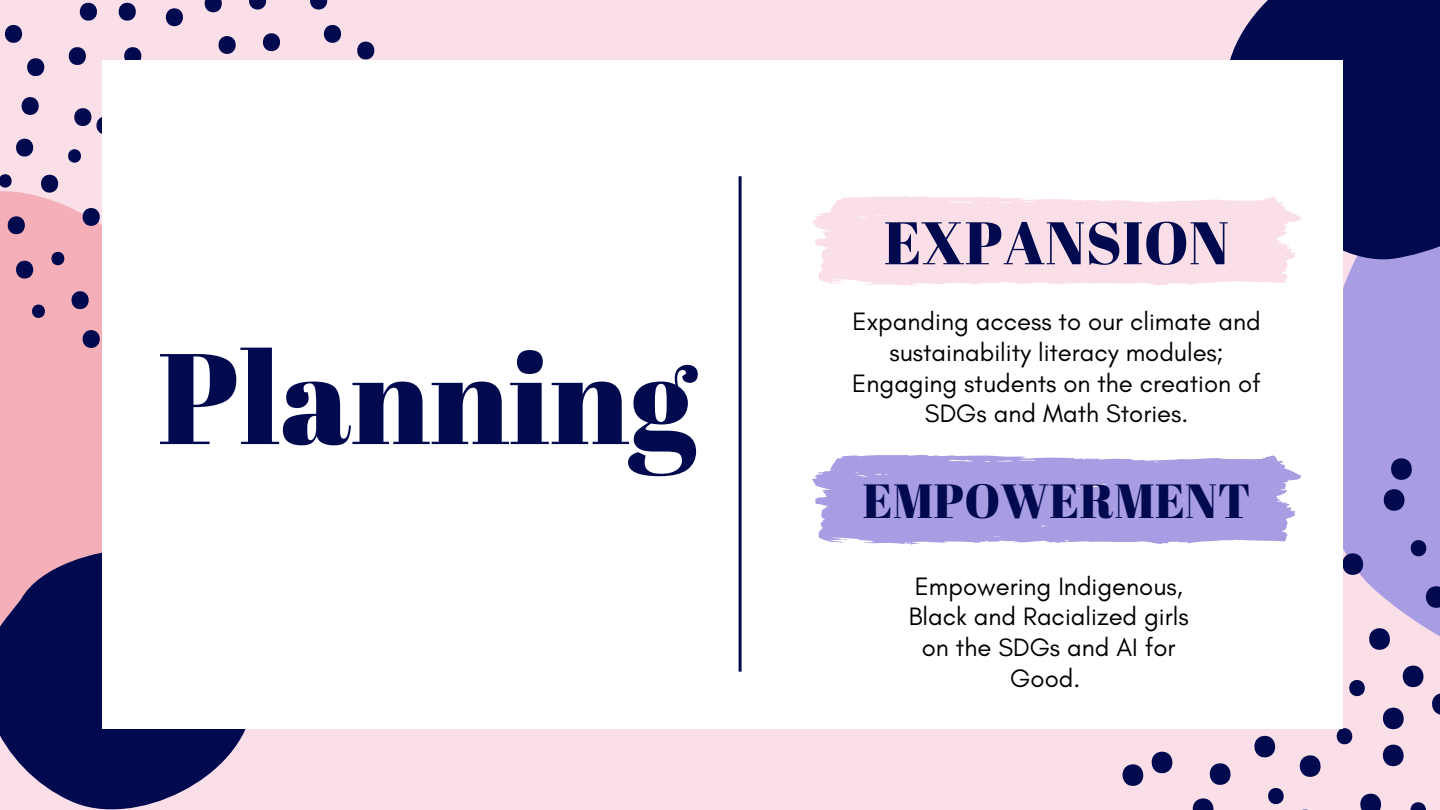
<style>
.page{position:relative;width:1440px;height:810px;background:#fadfe8}
.page>*{position:absolute;margin:0;border:0;box-sizing:border-box;transform-origin:0 0}
.t1{font:128.6px "Abril Fatface";color:#010a4f}
.t2{font:60px "Abril Fatface";letter-spacing:.005em;color:#010a4f}
.t3{font:48px "Abril Fatface";letter-spacing:.005em;color:#010a4f}
.t4{font:25.6px/30.7px "Glacial Indifference";color:#000;text-align:center}
</style>
<div class="page">
<div style="left:0;top:180px;width:103px;height:368px;background:#f5afb9"></div>
<svg style="left:0;top:548px;width:246px;height:262px;fill:#010a4f"></svg>
<svg style="left:204px;top:0;width:18px;height:12px"></svg>
<svg style="left:165px;top:8px;width:18px;height:18px"></svg>
<svg style="left:121px;top:47px;width:23px;height:14px"></svg>
<svg style="left:218px;top:36px;width:18px;height:18px"></svg>
<svg style="left:262px;top:33px;width:18px;height:18px"></svg>
<svg style="left:68px;top:47px;width:18px;height:18px"></svg>
<svg style="left:79px;top:3px;width:18px;height:18px"></svg>
<svg style="left:118px;top:3px;width:18px;height:18px"></svg>
<svg style="left:310px;top:0;width:18px;height:10px"></svg>
<svg style="left:249px;top:0;width:18px;height:10px"></svg>
<svg style="left:357px;top:42px;width:18px;height:17px"></svg>
<svg style="left:323px;top:25px;width:18px;height:18px"></svg>
<svg style="left:80px;top:330px;width:23px;height:18px"></svg>
<svg style="left:69px;top:291px;width:23px;height:18px"></svg>
<svg style="left:38px;top:175px;width:23px;height:18px"></svg>
<svg style="left:5px;top:216px;width:23px;height:18px"></svg>
<svg style="left:27px;top:58px;width:18px;height:18px"></svg>
<svg style="left:5px;top:25px;width:18px;height:18px"></svg>
<svg style="left:80px;top:208px;width:23px;height:18px"></svg>
<svg style="left:74px;top:108px;width:29px;height:26px"></svg>
<svg style="left:16px;top:139px;width:18px;height:18px"></svg>
<svg style="left:13px;top:261px;width:23px;height:18px"></svg>
<svg style="left:21px;top:97px;width:18px;height:18px"></svg>
<svg style="left:30px;top:305px;width:17px;height:13px"></svg>
<svg style="left:49px;top:252px;width:18px;height:13px"></svg>
<svg style="left:68px;top:149px;width:13px;height:14px"></svg>
<svg style="left:0;top:174px;width:14px;height:14px"></svg>
<svg style="left:1343px;top:274px;width:97px;height:362px;fill:#a89ce3"></svg>
<svg style="left:1203px;top:0;width:237px;height:274px;fill:#010a4f"></svg>
<svg style="left:1360px;top:793px;width:22px;height:17px"></svg>
<svg style="left:1299px;top:755px;width:22px;height:22px"></svg>
<svg style="left:1382px;top:744px;width:22px;height:23px"></svg>
<svg style="left:1209px;top:763px;width:22px;height:22px"></svg>
<svg style="left:1387px;top:457px;width:29px;height:24px"></svg>
<svg style="left:1379px;top:488px;width:30px;height:24px"></svg>
<svg style="left:1422px;top:585px;width:18px;height:24px"></svg>
<svg style="left:1365px;top:627px;width:29px;height:23px"></svg>
<svg style="left:1192px;top:798px;width:22px;height:12px"></svg>
<svg style="left:1382px;top:665px;width:58px;height:65px"></svg>
<svg style="left:1122px;top:751px;width:51px;height:35px"></svg>
<svg style="left:1254px;top:735px;width:22px;height:23px"></svg>
<svg style="left:1407px;top:539px;width:23px;height:18px"></svg>
<svg style="left:1410px;top:802px;width:16px;height:8px"></svg>
<svg style="left:1268px;top:788px;width:40px;height:22px"></svg>
<svg style="left:1336px;top:728px;width:17px;height:17px"></svg>
<svg style="left:1349px;top:680px;width:16px;height:17px"></svg>
<div style="left:103px;top:61px;width:1240px;height:668px;background:#fff"></div>
<hr style="left:739px;top:176px;width:3px;height:496px;background:#010a4f">
<svg style="left:812px;top:196px;width:489px;height:90px"></svg>
<svg style="left:812px;top:454px;width:556px;height:142px"></svg>
<p class="t1" style="left:158px;top:308px;width:540px">Planning</p>
<h1 class="t2" style="left:884px;top:201px;width:347px">EXPANSION</h1>
<p class="t4" style="left:852px;top:306px;width:410px">Expanding access to our climate and sustainability literacy modules;<br>Engaging students on the creation of<br>SDGs and Math Stories.</p>
<h2 class="t3" style="left:863px;top:467px;width:389px">EMPOWERMENT</h2>
<p class="t4" style="left:909px;top:570px;width:282px">Empowering Indigenous,<br>Black and Racialized girls on the SDGs and AI for<br>Good.</p>
</div>
